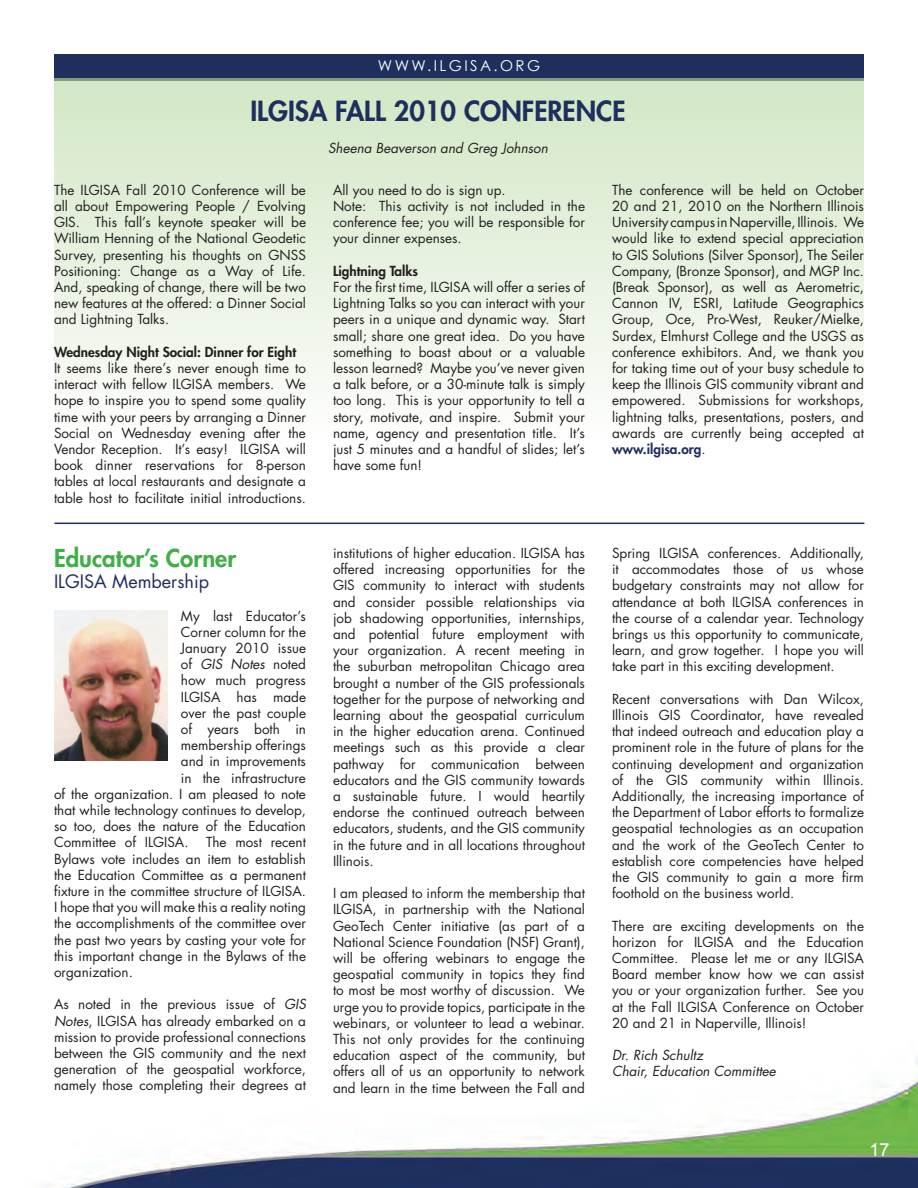
<style>
.page{position:relative;width:918px;height:1188px;background:#fff}
.page>*{position:absolute;margin:0;border:0;box-sizing:border-box;transform-origin:0 0}
.t1{font:800 27px "Futura";color:#1e2f5e}
.t2{font:800 24px "Futura";color:#40ae49}
.t3{font:18px "Futura";color:#1e2f5e}
.t4{font:18px "Arial";color:#fff}
.t5{font:15px "Century Gothic";letter-spacing:.16em;color:#fff}
.t6{font:13.5px/16.2px "Futura";color:#231f20;text-align:justify}
.t7{font:italic 13.5px "Futura";color:#231f20}
.t8{font:800 13.5px "Futura";color:#231f20}
.s1{font-style:normal}
.s2{font-style:italic}
.s3{font-weight:800;color:#1e2f5e}
</style>
<div class="page">
<img style="left:47px;top:1058px;width:871px;height:130px">
<div style="left:54px;top:54px;width:810px;height:25px;background:#1e2f5e"></div>
<div style="left:54px;top:79px;width:810px;height:361px;background:linear-gradient(to bottom,#d2e7c4,#fdfdfd)"></div>
<hr style="left:54px;top:523px;width:810px;height:1px;background:#1e2f5e">
<img style="left:54px;top:611px;width:113px;height:150px">
<p class="t5" style="left:378px;top:57px;width:164px">WWW.ILGISA.ORG</p>
<p class="t1" style="left:250px;top:94px;width:377px">ILGISA FALL 2010 CONFERENCE</p>
<p class="t7" style="left:328px;top:140px;width:221px">Sheena Beaverson and Greg Johnson</p>
<p class="t6" style="left:54px;top:182px;width:254px">The ILGISA Fall 2010 Conference will be all about Empowering People / Evolving GIS. This fall’s keynote speaker will be William Henning of the National Geodetic Survey, presenting his thoughts on GNSS Positioning: Change as a Way of Life.<br>And, speaking of change, there will be two new features at the offered: a Dinner Social and Lightning Talks.</p>
<p class="t8" style="left:54px;top:343px;width:244px">Wednesday Night Social: Dinner for Eight</p>
<p class="t6" style="left:54px;top:360px;width:254px">It seems like there’s never enough time to interact with fellow ILGISA members. We hope to inspire you to spend some quality time with your peers by arranging a Dinner Social on Wednesday evening after the Vendor Reception. It’s easy! ILGISA will book dinner reservations for 8-person tables at local restaurants and designate a table host to facilitate initial introductions.</p>
<p class="t2" style="left:54px;top:542px;width:184px">Educator’s Corner</p>
<p class="t3" style="left:54px;top:570px;width:157px">ILGISA Membership</p>
<p class="t6" style="left:181px;top:608px;width:127px">My last Educator’s</p>
<p class="t6" style="left:181px;top:624px;width:127px">Corner column for the</p>
<p class="t6" style="left:181px;top:640px;width:127px">January 2010 issue</p>
<p class="t7" style="left:181px;top:656px;width:127px"><span class="s1">of</span> GIS Notes <span class="s1">noted</span></p>
<p class="t6" style="left:181px;top:672px;width:127px">how much progress</p>
<p class="t6" style="left:181px;top:689px;width:127px">ILGISA has made</p>
<p class="t6" style="left:181px;top:705px;width:127px">over the past couple</p>
<p class="t6" style="left:181px;top:721px;width:127px">of years both in</p>
<p class="t6" style="left:181px;top:737px;width:127px">membership offerings</p>
<p class="t6" style="left:181px;top:753px;width:127px">and in improvements</p>
<p class="t6" style="left:181px;top:770px;width:127px">in the infrastructure</p>
<p class="t6" style="left:54px;top:786px;width:253px">of the organization. I am pleased to note</p>
<p class="t6" style="left:54px;top:802px;width:253px">that while technology continues to develop,</p>
<p class="t6" style="left:54px;top:818px;width:253px">so too, does the nature of the Education</p>
<p class="t6" style="left:54px;top:834px;width:136px">Committee of ILGISA.</p>
<p class="t6" style="left:54px;top:834px;width:254px;text-indent:152px">The most recent Bylaws vote includes an item to establish the Education Committee as a permanent fixture in the committee structure of ILGISA.<br>I hope that you will make this a reality noting the accomplishments of the committee over the past two years by casting your vote for this important change in the Bylaws of the organization.</p>
<p class="t6" style="left:54px;top:996px;width:254px">As noted in the previous issue of <span class="s2">GIS Notes</span>, ILGISA has already embarked on a mission to provide professional connections between the GIS community and the next generation of the geospatial workforce, namely those completing their degrees at</p>
<p class="t6" style="left:333px;top:182px;width:174px">All you need to do is sign up.</p>
<p class="t6" style="left:333px;top:198px;width:254px">Note: This activity is not included in the conference fee; you will be responsible for your dinner expenses.</p>
<p class="t8" style="left:333px;top:262px;width:87px">Lightning Talks</p>
<p class="t6" style="left:333px;top:279px;width:254px">For the first time, ILGISA will offer a series of Lightning Talks so you can interact with your peers in a unique and dynamic way. Start small; share one great idea. Do you have something to boast about or a valuable lesson learned? Maybe you’ve never given a talk before, or a 30-minute talk is simply too long. This is your opportunity to tell a story, motivate, and inspire. Submit your name, agency and presentation title. It’s just 5 minutes and a handful of slides; let’s have some fun!</p>
<p class="t6" style="left:333px;top:545px;width:254px">institutions of higher education. ILGISA has offered increasing opportunities for the GIS community to interact with students and consider possible relationships via job shadowing opportunities, internships, and potential future employment with your organization. A recent meeting in the suburban metropolitan Chicago area brought a number of the GIS professionals together for the purpose of networking and learning about the geospatial curriculum in the higher education arena. Continued meetings such as this provide a clear pathway for communication between educators and the GIS community towards a sustainable future. I would heartily endorse the continued outreach between educators, students, and the GIS community in the future and in all locations throughout Illinois.</p>
<p class="t6" style="left:333px;top:885px;width:254px">I am pleased to inform the membership that ILGISA, in partnership with the National GeoTech Center initiative (as part of a National Science Foundation (NSF) Grant), will be offering webinars to engage the geospatial community in topics they find to most be most worthy of discussion. We urge you to provide topics, participate in the webinars, or volunteer to lead a webinar.<br>This not only provides for the continuing education aspect of the community, but offers all of us an opportunity to network and learn in the time between the Fall and</p>
<p class="t6" style="left:612px;top:182px;width:254px">The conference will be held on October 20 and 21, 2010 on the Northern Illinois University campus in Naperville, Illinois. We would like to extend special appreciation to GIS Solutions (Silver Sponsor), The Seiler Company, (Bronze Sponsor), and MGP Inc. (Break Sponsor), as well as Aerometric, Cannon IV, ESRI, Latitude Geographics Group, Oce, Pro-West, Reuker/Mielke, Surdex, Elmhurst College and the USGS as conference exhibitors. And, we thank you for taking time out of your busy schedule to keep the Illinois GIS community vibrant and empowered. Submissions for workshops, lightning talks, presentations, posters, and awards are currently being accepted at <span class="s3">www.ilgisa.org</span>.</p>
<p class="t6" style="left:612px;top:545px;width:254px">Spring ILGISA conferences. Additionally, it accommodates those of us whose budgetary constraints may not allow for attendance at both ILGISA conferences in the course of a calendar year. Technology brings us this opportunity to communicate, learn, and grow together. I hope you will take part in this exciting development.</p>
<p class="t6" style="left:612px;top:691px;width:254px">Recent conversations with Dan Wilcox, Illinois GIS Coordinator, have revealed that indeed outreach and education play a prominent role in the future of plans for the continuing development and organization of the GIS community within Illinois.<br>Additionally, the increasing importance of the Department of Labor efforts to formalize geospatial technologies as an occupation and the work of the GeoTech Center to establish core competencies have helped the GIS community to gain a more firm foothold on the business world.</p>
<p class="t6" style="left:612px;top:918px;width:254px">There are exciting developments on the horizon for ILGISA and the Education Committee. Please let me or any ILGISA Board member know how we can assist you or your organization further. See you at the Fall ILGISA Conference on October 20 and 21 in Naperville, Illinois!</p>
<p class="t7" style="left:612px;top:1047px;width:93px">Dr. Rich Schultz</p>
<p class="t7" style="left:612px;top:1063px;width:165px">Chair, Education Committee</p>
<h3 class="t4" style="left:870px;top:1137px;width:22px">17</h3>
</div>
